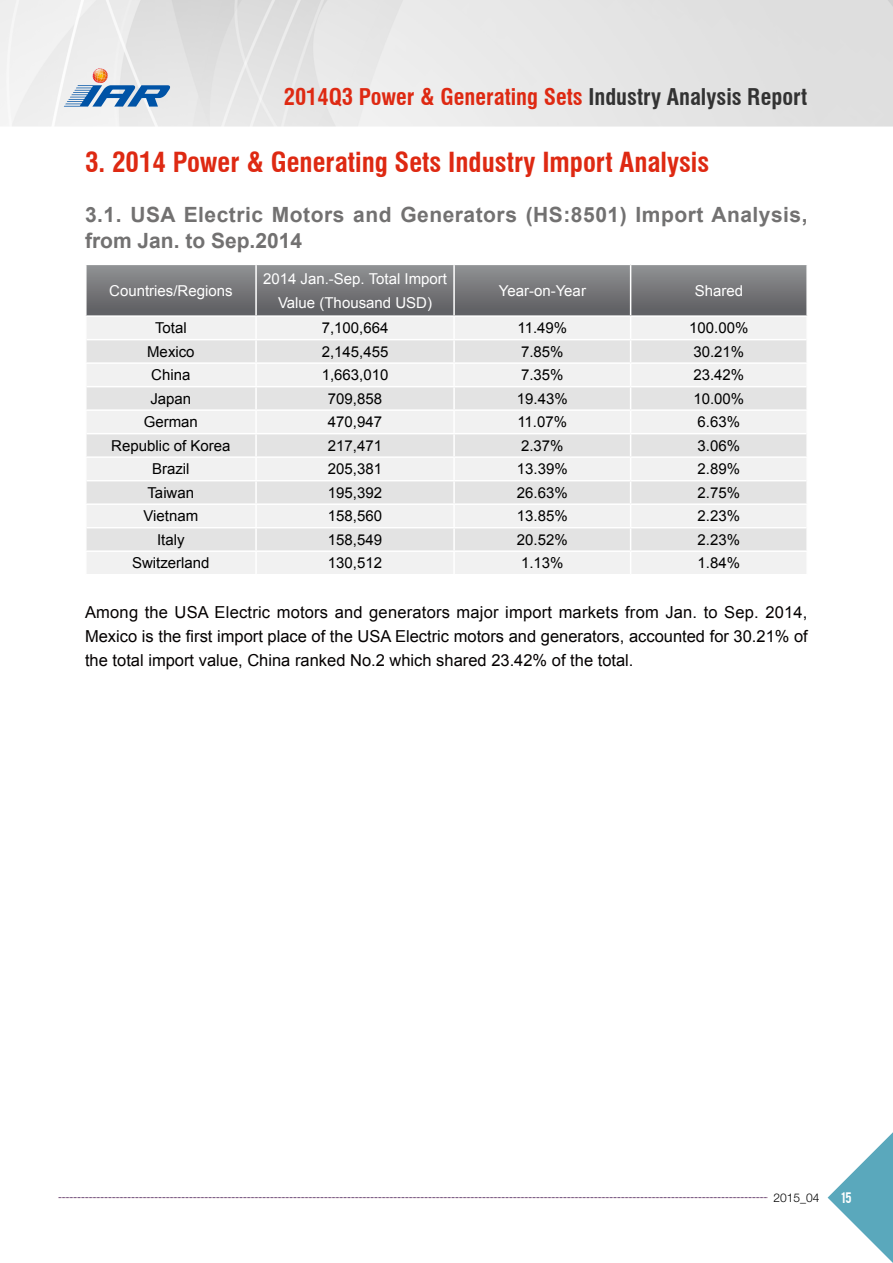
<style>
.page{position:relative;width:893px;height:1263px;background:#fff}
.page>*{position:absolute;margin:0;border:0;box-sizing:border-box;transform-origin:0 0}
.t1{font:700 condensed 27px "Swiss 721 BT";color:#de2912}
.t2{font:700 condensed 22.5px "Swiss 721 BT";color:#de2912}
.t3{font:700 21px/25.5px "Arial";letter-spacing:.025em;color:#727171}
.t4{font:16.5px/24px "Arial";color:#040000;text-align:justify}
.t5{font:15px "Arial";color:#000}
.t6{font:15px/24px "Arial";color:#fff;text-align:center}
.t7{font:300 12px "Helvetica Neue LT Pro";color:#000}
.t8{font:12px "Bebas";color:#fff}
.s1{color:#333}
</style>
<div class="page">
<img style="left:0;top:0;width:893px;height:1199px">
<svg style="left:828px;top:1132px;width:65px;height:131px"></svg>
<svg style="left:58px;top:1197px;width:709px;height:1px"></svg>
<svg style="left:64px;top:68px;width:106px;height:39px"></svg>
<hr style="left:85px;top:317px;width:2px;height:23px;background:#fff">
<hr style="left:806px;top:317px;width:2px;height:23px;background:#fff">
<hr style="left:85px;top:340px;width:2px;height:22px;background:#fff">
<hr style="left:806px;top:340px;width:2px;height:22px;background:#fff">
<hr style="left:85px;top:362px;width:171px;height:2px;background:#fff">
<hr style="left:85px;top:364px;width:2px;height:23px;background:#fff">
<hr style="left:631px;top:362px;width:177px;height:2px;background:#fff">
<hr style="left:806px;top:364px;width:2px;height:23px;background:#fff">
<hr style="left:85px;top:387px;width:2px;height:22px;background:#fff">
<hr style="left:806px;top:387px;width:2px;height:22px;background:#fff">
<hr style="left:85px;top:409px;width:171px;height:2px;background:#fff">
<hr style="left:85px;top:411px;width:2px;height:23px;background:#fff">
<hr style="left:631px;top:409px;width:177px;height:2px;background:#fff">
<hr style="left:806px;top:411px;width:2px;height:23px;background:#fff">
<hr style="left:85px;top:434px;width:2px;height:22px;background:#fff">
<hr style="left:806px;top:434px;width:2px;height:22px;background:#fff">
<hr style="left:85px;top:456px;width:171px;height:2px;background:#fff">
<hr style="left:85px;top:458px;width:2px;height:23px;background:#fff">
<hr style="left:631px;top:456px;width:177px;height:2px;background:#fff">
<hr style="left:806px;top:458px;width:2px;height:23px;background:#fff">
<hr style="left:85px;top:481px;width:2px;height:22px;background:#fff">
<hr style="left:806px;top:481px;width:2px;height:22px;background:#fff">
<hr style="left:85px;top:503px;width:171px;height:2px;background:#fff">
<hr style="left:85px;top:505px;width:2px;height:23px;background:#fff">
<hr style="left:631px;top:503px;width:177px;height:2px;background:#fff">
<hr style="left:806px;top:505px;width:2px;height:23px;background:#fff">
<hr style="left:85px;top:528px;width:2px;height:22px;background:#fff">
<hr style="left:806px;top:528px;width:2px;height:22px;background:#fff">
<hr style="left:85px;top:550px;width:171px;height:2px;background:#fff">
<hr style="left:85px;top:552px;width:2px;height:22px;background:#fff">
<hr style="left:631px;top:550px;width:177px;height:2px;background:#fff">
<svg style="left:86px;top:265px;width:721px;height:309px"></svg>
<hr style="left:806px;top:552px;width:2px;height:22px;background:#fff">
<hr style="left:85px;top:574px;width:171px;height:1px;background:#fff">
<hr style="left:256px;top:574px;width:198px;height:1px;background:#fff">
<hr style="left:454px;top:574px;width:177px;height:1px;background:#fff">
<hr style="left:631px;top:574px;width:177px;height:1px;background:#fff">
<hr style="left:453px;top:317px;width:2px;height:22px;background:#fff">
<hr style="left:87px;top:339px;width:169px;height:1px;background:#fff">
<hr style="left:256px;top:339px;width:198px;height:1px;background:#fff">
<hr style="left:454px;top:339px;width:177px;height:1px;background:#fff">
<hr style="left:453px;top:340px;width:2px;height:22px;background:#fff">
<hr style="left:631px;top:339px;width:175px;height:1px;background:#fff">
<hr style="left:453px;top:364px;width:2px;height:22px;background:#fff">
<hr style="left:87px;top:386px;width:169px;height:1px;background:#fff">
<hr style="left:256px;top:386px;width:198px;height:1px;background:#fff">
<hr style="left:454px;top:386px;width:177px;height:1px;background:#fff">
<hr style="left:453px;top:387px;width:2px;height:22px;background:#fff">
<hr style="left:631px;top:386px;width:175px;height:1px;background:#fff">
<hr style="left:453px;top:411px;width:2px;height:22px;background:#fff">
<hr style="left:87px;top:433px;width:169px;height:1px;background:#fff">
<hr style="left:256px;top:433px;width:198px;height:1px;background:#fff">
<hr style="left:454px;top:433px;width:177px;height:1px;background:#fff">
<hr style="left:453px;top:434px;width:2px;height:22px;background:#fff">
<hr style="left:631px;top:433px;width:175px;height:1px;background:#fff">
<hr style="left:453px;top:458px;width:2px;height:22px;background:#fff">
<hr style="left:87px;top:480px;width:169px;height:1px;background:#fff">
<hr style="left:256px;top:480px;width:198px;height:1px;background:#fff">
<hr style="left:454px;top:480px;width:177px;height:1px;background:#fff">
<hr style="left:453px;top:481px;width:2px;height:22px;background:#fff">
<hr style="left:631px;top:480px;width:175px;height:1px;background:#fff">
<hr style="left:453px;top:505px;width:2px;height:22px;background:#fff">
<hr style="left:87px;top:527px;width:169px;height:1px;background:#fff">
<hr style="left:256px;top:527px;width:198px;height:1px;background:#fff">
<hr style="left:454px;top:527px;width:177px;height:1px;background:#fff">
<hr style="left:453px;top:528px;width:2px;height:22px;background:#fff">
<hr style="left:631px;top:527px;width:175px;height:1px;background:#fff">
<hr style="left:453px;top:552px;width:2px;height:22px;background:#fff">
<hr style="left:85px;top:264px;width:171px;height:1px;background:#fff">
<hr style="left:85px;top:265px;width:2px;height:50px;background:#fff">
<hr style="left:256px;top:264px;width:198px;height:1px;background:#fff">
<hr style="left:454px;top:264px;width:177px;height:1px;background:#fff">
<hr style="left:631px;top:264px;width:177px;height:1px;background:#fff">
<hr style="left:806px;top:265px;width:2px;height:50px;background:#fff">
<hr style="left:85px;top:315px;width:171px;height:2px;background:#fff">
<hr style="left:256px;top:315px;width:198px;height:2px;background:#fff">
<hr style="left:454px;top:315px;width:177px;height:2px;background:#fff">
<hr style="left:631px;top:315px;width:177px;height:2px;background:#fff">
<h2 class="t2" style="left:284px;top:84px;width:525px">2014Q3 Power &amp; Generating Sets <span class="s1">Industry Analysis Report</span></h2>
<h1 class="t1" style="left:85px;top:146px;width:626px">3. 2014 Power &amp; Generating Sets Industry Import Analysis</h1>
<h3 class="t3" style="left:85px;top:203px;width:724px">3.1. USA Electric Motors and Generators (HS:8501) Import Analysis, from Jan. to Sep.2014</h3>
<p class="t6" style="left:109px;top:278px;width:125px">Countries/Regions</p>
<p class="t6" style="left:263px;top:266px;width:185px">2014 Jan.-Sep. Total Import<br>Value (Thousand USD)</p>
<p class="t6" style="left:499px;top:278px;width:89px">Year-on-Year</p>
<p class="t6" style="left:695px;top:278px;width:50px">Shared</p>
<p class="t5" style="left:155px;top:318px;width:33px">Total</p>
<p class="t5" style="left:322px;top:318px;width:68px">7,100,664</p>
<p class="t5" style="left:517px;top:318px;width:51px">11.49%</p>
<p class="t5" style="left:689px;top:318px;width:61px">100.00%</p>
<p class="t5" style="left:147px;top:342px;width:49px">Mexico</p>
<p class="t5" style="left:322px;top:342px;width:68px">2,145,455</p>
<p class="t5" style="left:521px;top:342px;width:44px">7.85%</p>
<p class="t5" style="left:693px;top:342px;width:52px">30.21%</p>
<p class="t5" style="left:151px;top:365px;width:41px">China</p>
<p class="t5" style="left:322px;top:365px;width:68px">1,663,010</p>
<p class="t5" style="left:521px;top:365px;width:44px">7.35%</p>
<p class="t5" style="left:693px;top:365px;width:52px">23.42%</p>
<p class="t5" style="left:150px;top:389px;width:42px">Japan</p>
<p class="t5" style="left:328px;top:389px;width:56px">709,858</p>
<p class="t5" style="left:517px;top:389px;width:52px">19.43%</p>
<p class="t5" style="left:693px;top:389px;width:52px">10.00%</p>
<p class="t5" style="left:144px;top:412px;width:56px">German</p>
<p class="t5" style="left:328px;top:412px;width:56px">470,947</p>
<p class="t5" style="left:517px;top:412px;width:51px">11.07%</p>
<p class="t5" style="left:698px;top:412px;width:44px">6.63%</p>
<p class="t5" style="left:111px;top:436px;width:121px">Republic of Korea</p>
<p class="t5" style="left:328px;top:436px;width:56px">217,471</p>
<p class="t5" style="left:521px;top:436px;width:44px">2.37%</p>
<p class="t5" style="left:698px;top:436px;width:44px">3.06%</p>
<p class="t5" style="left:152px;top:459px;width:39px">Brazil</p>
<p class="t5" style="left:328px;top:459px;width:56px">205,381</p>
<p class="t5" style="left:517px;top:459px;width:52px">13.39%</p>
<p class="t5" style="left:698px;top:459px;width:44px">2.89%</p>
<p class="t5" style="left:147px;top:483px;width:48px">Taiwan</p>
<p class="t5" style="left:328px;top:483px;width:56px">195,392</p>
<p class="t5" style="left:517px;top:483px;width:52px">26.63%</p>
<p class="t5" style="left:698px;top:483px;width:44px">2.75%</p>
<p class="t5" style="left:143px;top:506px;width:56px">Vietnam</p>
<p class="t5" style="left:328px;top:506px;width:56px">158,560</p>
<p class="t5" style="left:517px;top:506px;width:52px">13.85%</p>
<p class="t5" style="left:698px;top:506px;width:44px">2.23%</p>
<p class="t5" style="left:157px;top:530px;width:29px">Italy</p>
<p class="t5" style="left:328px;top:530px;width:56px">158,549</p>
<p class="t5" style="left:517px;top:530px;width:52px">20.52%</p>
<p class="t5" style="left:698px;top:530px;width:44px">2.23%</p>
<p class="t5" style="left:132px;top:553px;width:79px">Switzerland</p>
<p class="t5" style="left:328px;top:553px;width:56px">130,512</p>
<p class="t5" style="left:521px;top:553px;width:44px">1.13%</p>
<p class="t5" style="left:697px;top:553px;width:44px">1.84%</p>
<p class="t4" style="left:85px;top:600px;width:724px">Among the USA Electric motors and generators major import markets from Jan. to Sep. 2014, Mexico is the first import place of the USA Electric motors and generators, accounted for 30.21% of the total import value, China ranked No.2 which shared 23.42% of the total.</p>
<p class="t7" style="left:773px;top:1190px;width:48px">2015_04</p>
<p class="t8" style="left:841px;top:1189px;width:12px">15</p>
</div>
